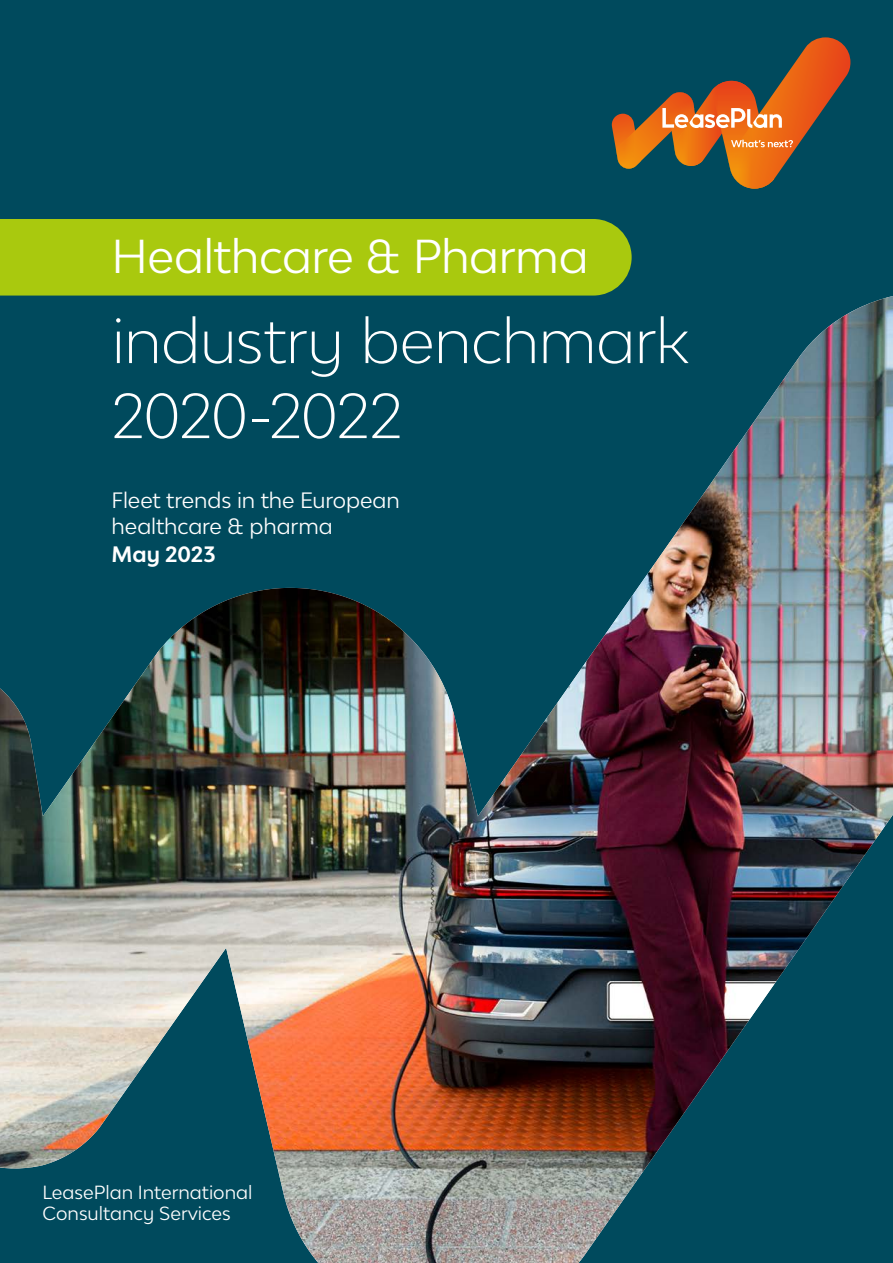
<style>
.page{position:relative;width:893px;height:1263px;background:#004a5d}
.page>*{position:absolute;margin:0;border:0;box-sizing:border-box;transform-origin:0 0}
.LP_cover_heading{font:300 60px/75px "Lease Plan";letter-spacing:-.015em;color:#fff}
.LP_cover_heading-2{font:45px "Lease Plan";letter-spacing:-.01em;color:#fff}
.LP_cover_subheading{font:21px/25.5px "Lease Plan";letter-spacing:-.005em;color:#fff}
.LP_cover_subheading-2{font:700 21px "Lease Plan";letter-spacing:-.005em;color:#fff}
.LP_cover_url{font:18px/21.6px "Lease Plan";color:#fff}
</style>
<div class="page">
<img style="left:5px;top:296px;width:888px;height:967px">
<img style="left:0;top:360px;width:797px;height:808px">
<svg style="left:612px;top:37px;width:238px;height:152px"></svg>
<div style="left:0;top:219px;width:632px;height:77px;background:#a9c90e"></div>
<p class="LP_cover_heading-2" style="left:112px;top:227px;width:478px">Healthcare &amp; Pharma</p>
<p class="LP_cover_heading" style="left:112px;top:302px;width:579px">industry benchmark<br>2020-2022</p>
<p class="LP_cover_subheading" style="left:112px;top:487px;width:290px">Fleet trends in the European healthcare &amp; pharma</p>
<p class="LP_cover_subheading-2" style="left:112px;top:541px;width:105px">May 2023</p>
<p class="LP_cover_url" style="left:43px;top:1181px;width:211px">LeasePlan International<br>Consultancy Services</p>
</div>
